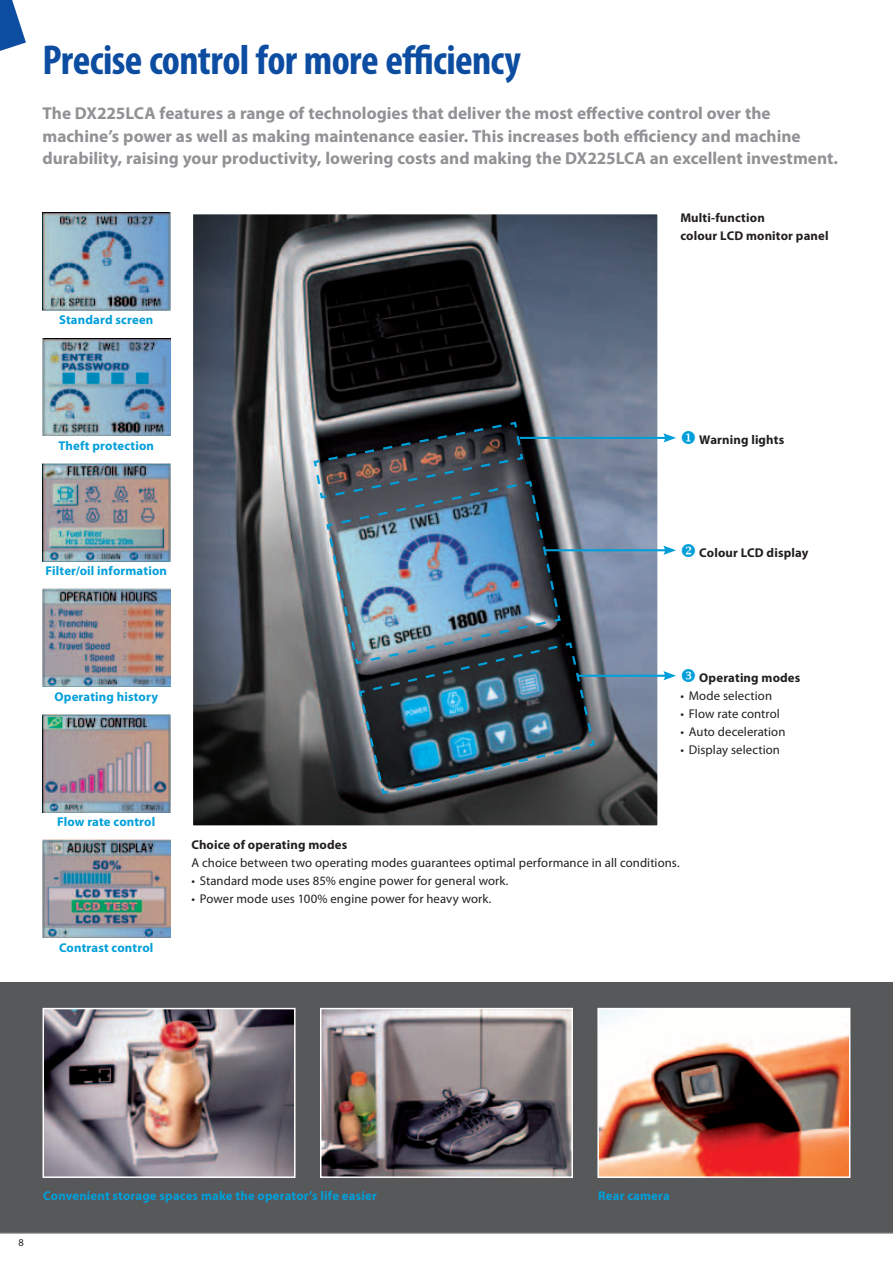
<style>
.page{position:relative;width:893px;height:1263px;background:#fff}
.page>*{position:absolute;margin:0;border:0;box-sizing:border-box;transform-origin:0 0}
.t1{font:700 condensed 42px "Myriad Pro";letter-spacing:-.015em;color:#0d4da1}
.t2{font:700 17.25px/22.5px "Myriad Pro";color:#919295}
.t3{font:12.75px "Myriad Pro";letter-spacing:.01em;color:#231f20}
.t4{font:700 12.75px "Myriad Pro";letter-spacing:.01em;color:#009fda}
.t5{font:700 12.75px/18px "Myriad Pro";letter-spacing:.01em;color:#231f20}
.t6{font:10.5px "Myriad Pro";color:#231f20}
.s1{color:#009fda}
</style>
<div class="page">
<svg style="left:0;top:0;width:26px;height:51px"></svg>
<div style="left:0;top:982px;width:893px;height:251px;background:#57585a"></div>
<hr style="left:0;top:1233px;width:893px;height:1px;background:#919295">
<img style="left:194px;top:216px;width:462px;height:608px">
<div style="left:191px;top:213px;width:468px;height:614px;border:2px solid #fff"></div>
<img style="left:312px;top:420px;width:284px;height:375px">
<hr style="left:520px;top:437px;width:147px;height:2px;background:#009fda">
<hr style="left:545px;top:549px;width:122px;height:2px;background:#009fda">
<hr style="left:578px;top:675px;width:89px;height:2px;background:#009fda">
<img style="left:43px;top:213px;width:127px;height:97px">
<img style="left:43px;top:463px;width:127px;height:98px">
<img style="left:43px;top:714px;width:127px;height:98px">
<img style="left:43px;top:338px;width:127px;height:98px">
<img style="left:43px;top:589px;width:127px;height:98px">
<img style="left:43px;top:840px;width:127px;height:98px">
<svg style="left:663px;top:433px;width:13px;height:10px"></svg>
<svg style="left:663px;top:545px;width:13px;height:10px"></svg>
<img style="left:323px;top:1011px;width:247px;height:164px">
<div style="left:320px;top:1008px;width:253px;height:170px;border:2px solid #fff"></div>
<img style="left:46px;top:1011px;width:247px;height:164px">
<div style="left:43px;top:1008px;width:253px;height:170px;border:2px solid #fff"></div>
<img style="left:600px;top:1011px;width:247px;height:164px">
<div style="left:597px;top:1008px;width:253px;height:170px;border:2px solid #fff"></div>
<svg style="left:663px;top:671px;width:13px;height:10px"></svg>
<h1 class="t1" style="left:43px;top:37px;width:480px">Precise control for more efficiency</h1>
<p class="t2" style="left:43px;top:102px;width:797px">The DX225LCA features a range of technologies that deliver the most effective control over the machine’s power as well as making maintenance easier. This increases both efficiency and machine durability, raising your productivity, lowering costs and making the DX225LCA an excellent investment.</p>
<p class="t4" style="left:59px;top:313px;width:96px">Standard screen</p>
<p class="t5" style="left:680px;top:209px;width:150px">Multi-function<br>colour LCD monitor panel</p>
<p class="t4" style="left:58px;top:438px;width:97px">Theft protection</p>
<p class="t4" style="left:46px;top:564px;width:123px">Filter/oil information</p>
<p class="t5" style="left:680px;top:430px;width:105px"><span class="s1">◆</span> Warning lights</p>
<p class="t5" style="left:680px;top:544px;width:130px"><span class="s1">❖</span> Colour LCD display</p>
<p class="t4" style="left:55px;top:689px;width:105px">Operating history</p>
<p class="t4" style="left:57px;top:815px;width:100px">Flow rate control</p>
<p class="t4" style="left:59px;top:940px;width:96px">Contrast control</p>
<p class="t5" style="left:699px;top:669px;width:103px">Operating modes</p>
<p class="t3" style="left:680px;top:689px;width:93px">• Mode selection</p>
<p class="t3" style="left:680px;top:707px;width:101px">• Flow rate control</p>
<p class="t3" style="left:680px;top:725px;width:107px">• Auto deceleration</p>
<p class="t3" style="left:680px;top:743px;width:101px">• Display selection</p>
<p class="t5" style="left:191px;top:836px;width:157px">Choice of operating modes</p>
<p class="t3" style="left:191px;top:856px;width:490px">A choice between two operating modes guarantees optimal performance in all conditions.</p>
<p class="t3" style="left:191px;top:874px;width:319px">• Standard mode uses 85% engine power for general work.</p>
<p class="t3" style="left:191px;top:892px;width:302px">• Power mode uses 100% engine power for heavy work.</p>
<p class="t6" style="left:19px;top:1236px;width:7px">8</p>
<p class="t4" style="left:43px;top:1189px;width:335px">Convenient storage spaces make the operator’s life easier</p>
<p class="t4" style="left:598px;top:1189px;width:73px">Rear camera</p>
</div>
